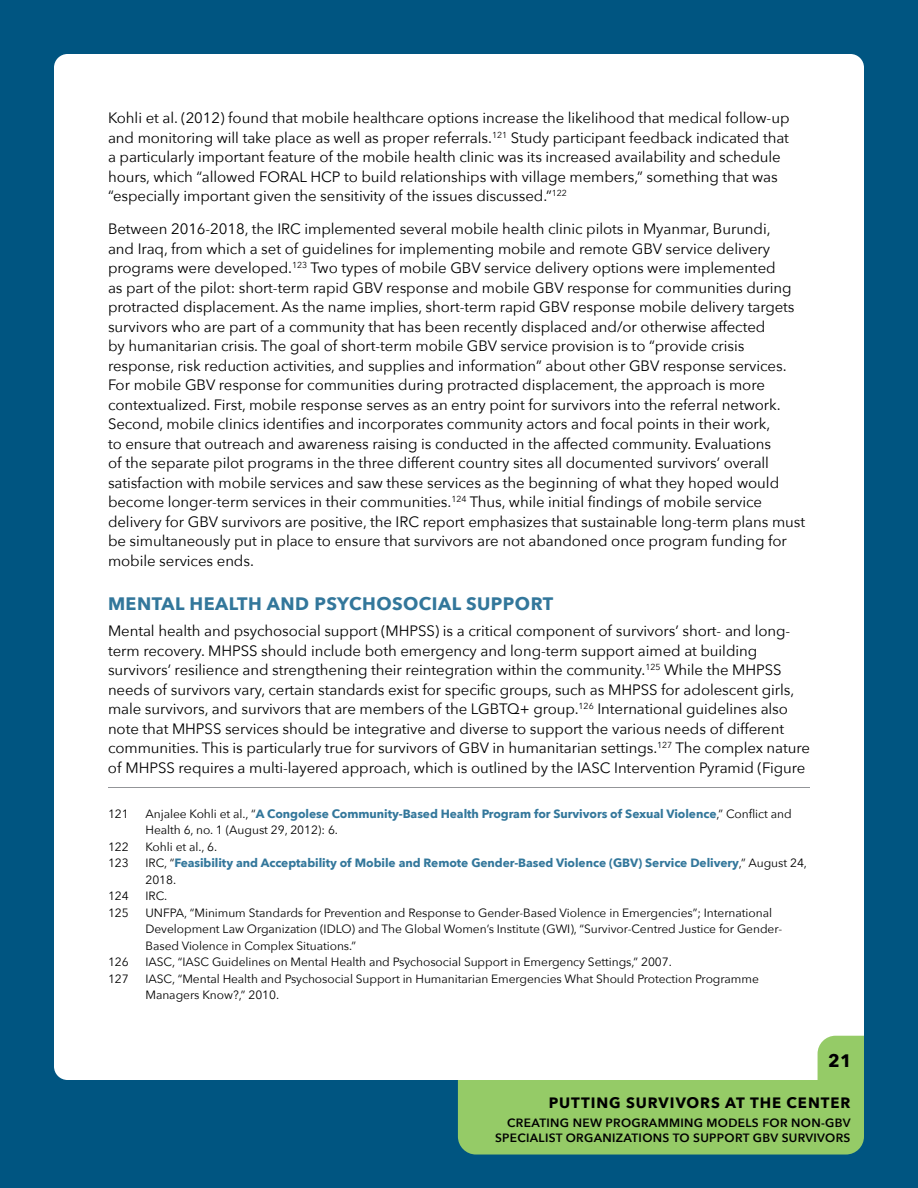
<style>
.page{position:relative;width:918px;height:1188px;background:#005581}
.page>*{position:absolute;margin:0;border:0;box-sizing:border-box;transform-origin:0 0}
.t1{font:700 18px "Avenir Next";letter-spacing:.025em;color:#33779b}
.t2{font:700 18px "Avenir Next";color:#000}
.t3{font:15px/19.5px "Avenir Next";letter-spacing:-.005em;color:#000}
.t4{font:700 15px "Avenir Next";letter-spacing:.06em;color:#000}
.t5{font:12px/16.5px "Avenir Next";letter-spacing:-.005em;color:#000}
.t6{font:700 12px/16.5px "Avenir Next";letter-spacing:-.005em;color:#33779b}
.t7{font:600 12px/15px "Avenir Next";letter-spacing:.025em;color:#000;text-align:right}
.s1{font-weight:400;color:#000}
</style>
<div class="page">
<div style="left:54px;top:54px;width:810px;height:1026px;background:#fff"></div>
<svg style="left:458px;top:1036px;width:406px;height:119px"></svg>
<hr style="left:108px;top:787px;width:702px;height:1px;background:#939598">
<p class="t3" style="left:108px;top:107px;width:683px">Kohli et al. (2012) found that mobile healthcare options increase the likelihood that medical follow-up and monitoring will take place as well as proper referrals. <sup>121</sup> Study participant feedback indicated that a particularly important feature of the mobile health clinic was its increased availability and schedule hours, which “allowed FORAL HCP to build relationships with village members,” something that was “especially important given the sensitivity of the issues discussed.”<sup>122</sup></p>
<p class="t3" style="left:108px;top:218px;width:699px">Between 2016-2018, the IRC implemented several mobile health clinic pilots in Myanmar, Burundi,<br>and Iraq, from which a set of guidelines for implementing mobile and remote GBV service delivery programs were developed. <sup>123</sup> Two types of mobile GBV service delivery options were implemented<br>as part of the pilot: short-term rapid GBV response and mobile GBV response for communities during protracted displacement. As the name implies, short-term rapid GBV response mobile delivery targets survivors who are part of a community that has been recently displaced and/or otherwise affected<br>by humanitarian crisis. The goal of short-term mobile GBV service provision is to “provide crisis response, risk reduction activities, and supplies and information” about other GBV response services.<br>For mobile GBV response for communities during protracted displacement, the approach is more contextualized. First, mobile response serves as an entry point for survivors into the referral network.<br>Second, mobile clinics identifies and incorporates community actors and focal points in their work,<br>to ensure that outreach and awareness raising is conducted in the affected community. Evaluations<br>of the separate pilot programs in the three different country sites all documented survivors’ overall satisfaction with mobile services and saw these services as the beginning of what they hoped would become longer-term services in their communities. <sup>124</sup> Thus, while initial findings of mobile service delivery for GBV survivors are positive, the IRC report emphasizes that sustainable long-term plans must be simultaneously put in place to ensure that survivors are not abandoned once program funding for mobile services ends.</p>
<p class="t1" style="left:108px;top:588px;width:447px">MENTAL HEALTH AND PSYCHOSOCIAL SUPPORT</p>
<p class="t3" style="left:108px;top:620px;width:704px">Mental health and psychosocial support (MHPSS) is a critical component of survivors’ short- and long&shy;term recovery. MHPSS should include both emergency and long-term support aimed at building survivors’ resilience and strengthening their reintegration within the community. <sup>125</sup> While the MHPSS needs of survivors vary, certain standards exist for specific groups, such as MHPSS for adolescent girls, male survivors, and survivors that are members of the LGBTQ+ group.<sup>126</sup> International guidelines also note that MHPSS services should be integrative and diverse to support the various needs of different communities. This is particularly true for survivors of GBV in humanitarian settings.<sup>127</sup> The complex nature of MHPSS requires a multi-layered approach, which is outlined by the IASC Intervention Pyramid (Figure</p>
<p class="t5" style="left:108px;top:805px;width:22px">121</p>
<p class="t6" style="left:146px;top:805px;width:648px"><span class="s1">Anjalee Kohli et al., “</span>A Congolese Community-Based Health Program for Survivors of Sexual Violence<span class="s1">,” Conflict and<br>Health 6, no. 1 (August 29, 2012): 6.</span></p>
<p class="t5" style="left:108px;top:838px;width:22px">122</p>
<p class="t5" style="left:146px;top:838px;width:71px">Kohli et al., 6.</p>
<p class="t5" style="left:108px;top:854px;width:22px">123</p>
<p class="t6" style="left:146px;top:854px;width:663px"><span class="s1">IRC, “</span>Feasibility and Acceptability of Mobile and Remote Gender-Based Violence (GBV) Service Delivery<span class="s1">,” August 24,<br>2018.</span></p>
<p class="t5" style="left:108px;top:887px;width:22px">124</p>
<p class="t5" style="left:146px;top:887px;width:22px">IRC.</p>
<p class="t5" style="left:108px;top:904px;width:22px">125</p>
<p class="t5" style="left:146px;top:904px;width:638px">UNFPA, “Minimum Standards for Prevention and Response to Gender-Based Violence in Emergencies”; International<br>Development Law Organization (IDLO) and The Global Women’s Institute (GWI), “Survivor-Centred Justice for Gender-<br>Based Violence in Complex Situations.”</p>
<p class="t5" style="left:108px;top:953px;width:22px">126</p>
<p class="t5" style="left:146px;top:953px;width:528px">IASC, “IASC Guidelines on Mental Health and Psychosocial Support in Emergency Settings,” 2007.</p>
<p class="t5" style="left:108px;top:970px;width:22px">127</p>
<p class="t5" style="left:146px;top:970px;width:615px">IASC, “Mental Health and Psychosocial Support in Humanitarian Emergencies What Should Protection Programme<br>Managers Know?,” 2010.</p>
<p class="t2" style="left:828px;top:1045px;width:25px">21</p>
<p class="t4" style="left:549px;top:1090px;width:303px">PUTTING SURVIVORS AT THE CENTER</p>
<p class="t7" style="left:495px;top:1115px;width:357px">CREATING NEW PROGRAMMING MODELS FOR NON-GBV<br>SPECIALIST ORGANIZATIONS TO SUPPORT GBV SURVIVORS</p>
</div>
